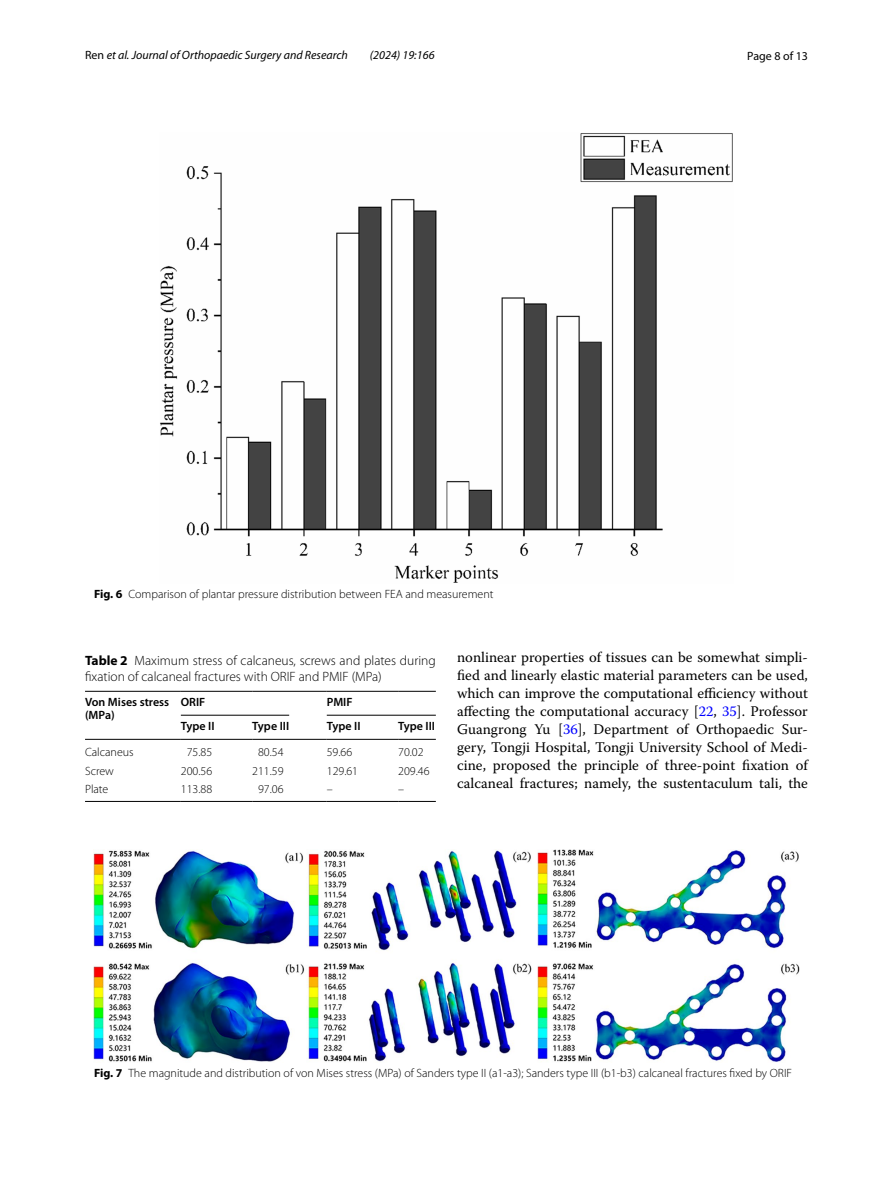
<style>
.page{position:relative;width:893px;height:1187px;background:#fff}
.page>*{position:absolute;margin:0;border:0;box-sizing:border-box;transform-origin:0 0}
.t1{font:14.7px/18px "Warnock Pro";color:#000;text-align:justify}
.t2{font:300 13.5px/16.5px "Myriad Pro";color:#000}
.t3{font:300 12px "Myriad Pro";color:#000}
.t4{font:italic 12px "Myriad Pro";color:#000}
.t5{font:600 12px/13.5px "Myriad Pro";color:#000}
.t6{font:12px "Myriad Pro";color:#000}
.s1{font-style:normal}
.s2{font-weight:700}
.s3{color:#00f}
</style>
<div class="page">
<img style="left:160px;top:133px;width:573px;height:450px">
<hr style="left:85px;top:691px;width:96px;height:1px;background:#000">
<hr style="left:85px;top:739px;width:96px;height:1px;background:#000">
<hr style="left:181px;top:691px;width:71px;height:1px;background:#000">
<hr style="left:252px;top:691px;width:75px;height:1px;background:#000">
<hr style="left:327px;top:691px;width:71px;height:1px;background:#000">
<hr style="left:398px;top:691px;width:38px;height:1px;background:#000">
<hr style="left:181px;top:739px;width:71px;height:1px;background:#000">
<hr style="left:252px;top:739px;width:75px;height:1px;background:#000">
<hr style="left:327px;top:739px;width:71px;height:1px;background:#000">
<hr style="left:398px;top:739px;width:38px;height:1px;background:#000">
<hr style="left:85px;top:801px;width:96px;height:1px;background:#000">
<hr style="left:181px;top:801px;width:71px;height:1px;background:#000">
<hr style="left:252px;top:801px;width:75px;height:1px;background:#000">
<hr style="left:327px;top:801px;width:71px;height:1px;background:#000">
<hr style="left:398px;top:801px;width:38px;height:1px;background:#000">
<hr style="left:181px;top:715px;width:108px;height:1px;background:#000">
<hr style="left:327px;top:715px;width:109px;height:1px;background:#000">
<img style="left:94px;top:849px;width:705px;height:212px">
<p class="t4" style="left:85px;top:48px;width:264px"><span class="s1">Ren</span> et al. Journal of Orthopaedic Surgery and Research</p>
<p class="t4" style="left:370px;top:48px;width:66px">(2024) 19:166</p>
<p class="t6" style="left:747px;top:48px;width:62px">Page 8 of 13</p>
<p class="t3" style="left:94px;top:587px;width:401px"><span class="s2">Fig. 6</span> Comparison of plantar pressure distribution between FEA and measurement</p>
<p class="t2" style="left:85px;top:652px;width:352px"><span class="s2">Table 2</span> Maximum stress of calcaneus, screws and plates during fixation of calcaneal fractures with ORIF and PMIF (MPa)</p>
<p class="t5" style="left:85px;top:694px;width:86px">Von Mises stress (MPa)</p>
<p class="t5" style="left:181px;top:694px;width:26px">ORIF</p>
<p class="t5" style="left:327px;top:694px;width:27px">PMIF</p>
<p class="t5" style="left:181px;top:718px;width:35px">Type II</p>
<p class="t5" style="left:252px;top:718px;width:38px">Type III</p>
<p class="t5" style="left:327px;top:718px;width:35px">Type II</p>
<p class="t5" style="left:398px;top:718px;width:38px">Type III</p>
<p class="t3" style="left:85px;top:745px;width:50px">Calcaneus</p>
<p class="t3" style="left:187px;top:745px;width:27px">75.85</p>
<p class="t3" style="left:258px;top:745px;width:27px">80.54</p>
<p class="t3" style="left:327px;top:745px;width:27px">59.66</p>
<p class="t3" style="left:398px;top:745px;width:27px">70.02</p>
<p class="t3" style="left:85px;top:764px;width:30px">Screw</p>
<p class="t3" style="left:181px;top:764px;width:33px">200.56</p>
<p class="t3" style="left:252px;top:764px;width:33px">211.59</p>
<p class="t3" style="left:327px;top:764px;width:33px">129.61</p>
<p class="t3" style="left:398px;top:764px;width:33px">209.46</p>
<p class="t3" style="left:85px;top:782px;width:25px">Plate</p>
<p class="t3" style="left:181px;top:782px;width:33px">113.88</p>
<p class="t3" style="left:258px;top:782px;width:27px">97.06</p>
<p class="t3" style="left:327px;top:782px;width:7px">–</p>
<p class="t3" style="left:398px;top:782px;width:7px">–</p>
<p class="t1" style="left:457px;top:648px;width:352px">nonlinear properties of tissues can be somewhat simpli&shy;fied and linearly elastic material parameters can be used, which can improve the computational efficiency without affecting the computational accuracy [<span class="s3">22</span>, <span class="s3">35</span>]. Professor Guangrong Yu [<span class="s3">36</span>], Department of Orthopaedic Sur&shy;gery, Tongji Hospital, Tongji University School of Medi&shy;cine, proposed the principle of three-point fixation of calcaneal fractures; namely, the sustentaculum tali, the</p>
<p class="t3" style="left:94px;top:1066px;width:699px"><span class="s2">Fig. 7</span> The magnitude and distribution of von Mises stress (MPa) of Sanders type II (a1-a3); Sanders type III (b1-b3) calcaneal fractures fixed by ORIF</p>
</div>
